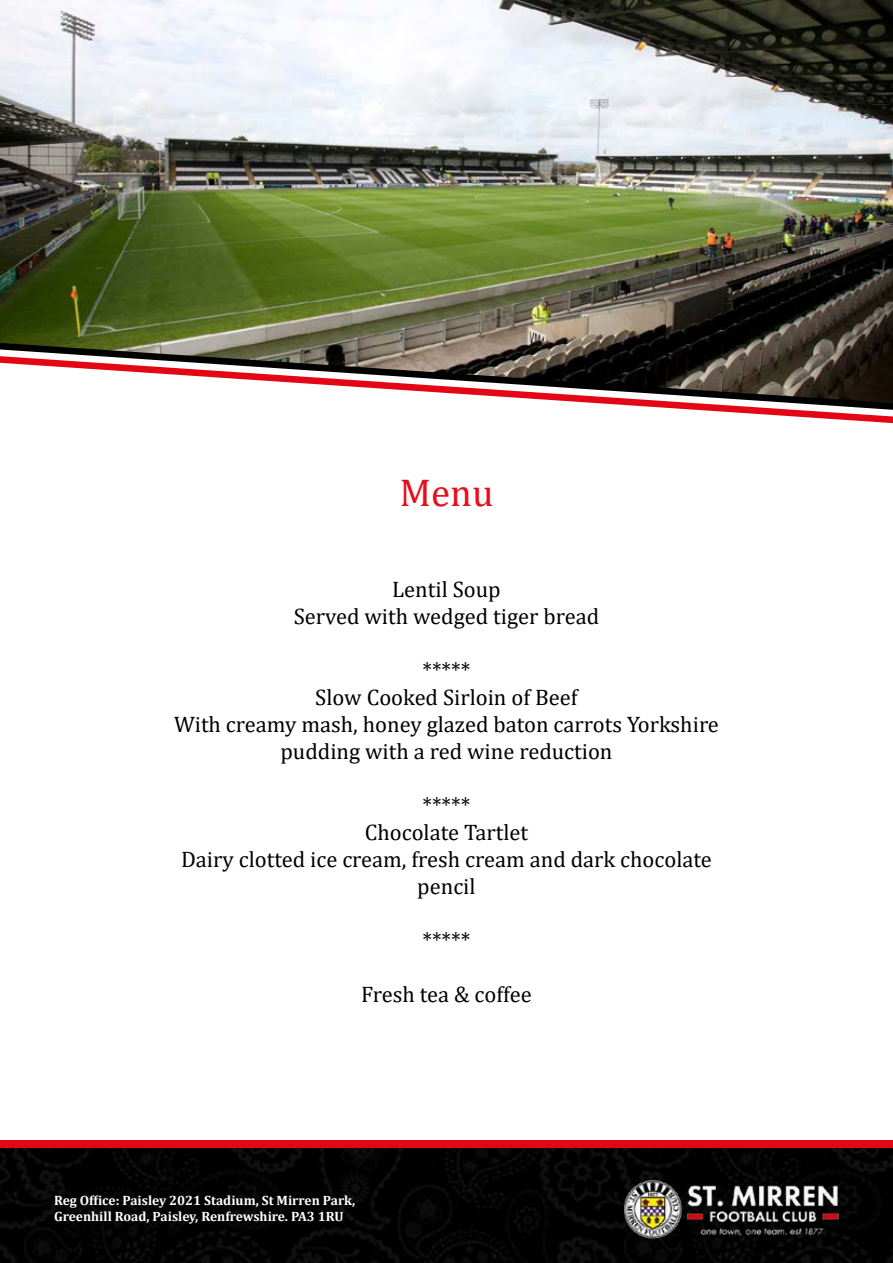
<style>
.page{position:relative;width:893px;height:1263px;background:#fff}
.page>*{position:absolute;margin:0;border:0;box-sizing:border-box;transform-origin:0 0}
.t1{font:39px "Cambria";color:#e40f1b}
.t2{font:22.5px/27px "Cambria";color:#000;text-align:center}
.t3{font:700 13.5px/16.2px "Cambria";color:#fff}
</style>
<div class="page">
<div style="left:0;top:1141px;width:893px;height:17px;background:#e30614"></div>
<img style="left:0;top:1148px;width:893px;height:115px">
<img style="left:622px;top:1179px;width:230px;height:60px">
<img style="left:0;top:0;width:893px;height:343px">
<svg style="left:699px;top:410px;width:194px;height:13px"></svg>
<svg style="left:0;top:343px;width:893px;height:67px"></svg>
<h1 class="t1" style="left:399px;top:469px;width:96px">Menu</h1>
<p class="t2" style="left:294px;top:576px;width:307px">Lentil Soup<br>Served with wedged tiger bread</p>
<p class="t2" style="left:174px;top:657px;width:546px">*****<br>Slow Cooked Sirloin of Beef<br>With creamy mash, honey glazed baton carrots Yorkshire pudding with a red wine reduction</p>
<p class="t2" style="left:181px;top:792px;width:532px">*****<br>Chocolate Tartlet<br>Dairy clotted ice cream, fresh cream and dark chocolate pencil</p>
<p class="t2" style="left:422px;top:927px;width:50px">*****</p>
<p class="t2" style="left:361px;top:981px;width:172px">Fresh tea &amp; coffee</p>
<p class="t3" style="left:54px;top:1192px;width:303px">Reg Office: Paisley 2021 Stadium, St Mirren Park,<br>Greenhill Road, Paisley, Renfrewshire. PA3 1RU</p>
</div>
